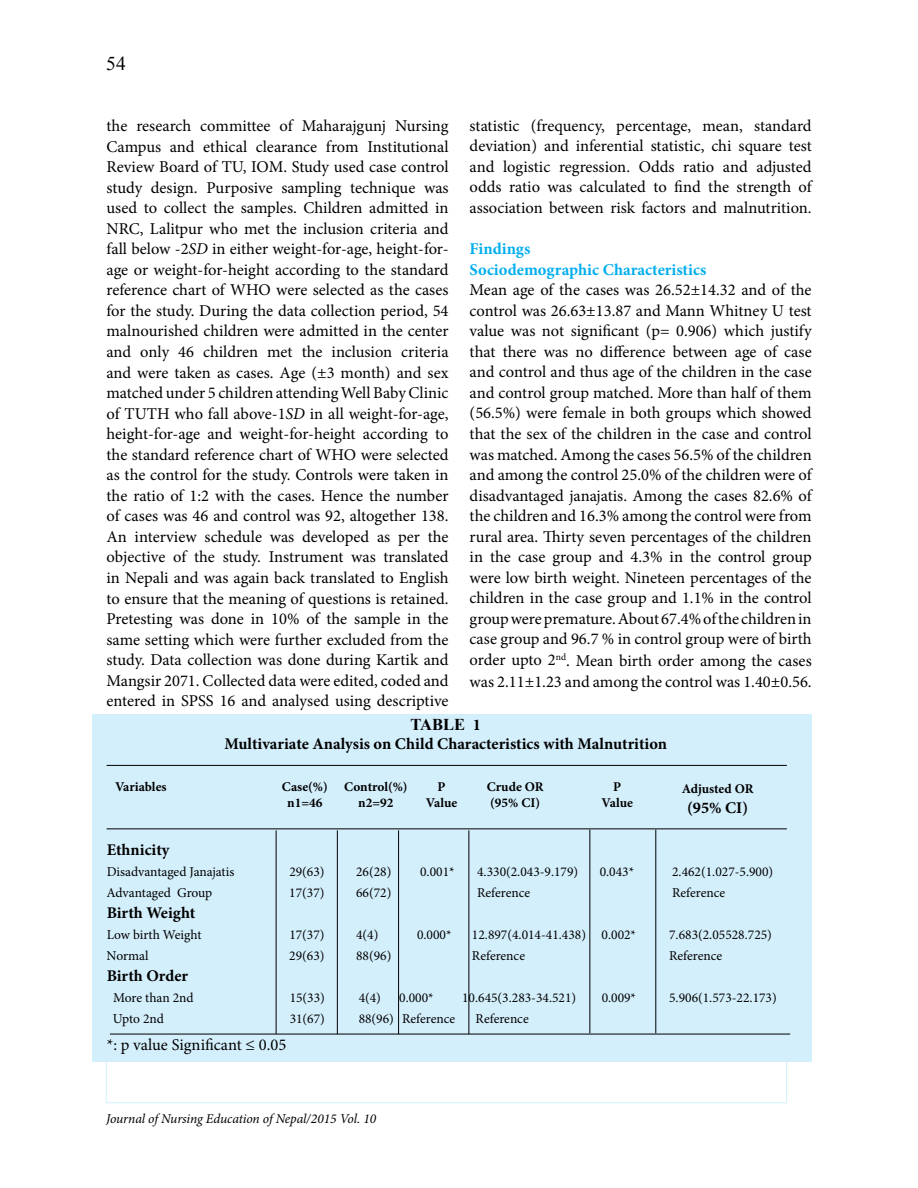
<style>
.page{position:relative;width:918px;height:1188px;background:#fff}
.page>*{position:absolute;margin:0;border:0;box-sizing:border-box;transform-origin:0 0}
.t1{font:19.5px "Times New Roman";color:#000}
.t2{font:16.5px/20.5px "Minion Pro";color:#000;text-align:justify}
.t3{font:700 16.5px/20.5px "Minion Pro";color:#00aeef}
.t4{font:700 16.5px "Times New Roman";color:#000}
.t5{font:700 16.35px "Minion Pro";color:#000}
.t6{font:13.5px "Minion Pro";color:#000}
.t7{font:italic 13.5px "Minion Pro";letter-spacing:-.01em;color:#000}
.t8{font:700 13.35px/16px "Minion Pro";color:#000;text-align:center}
.s1{font-style:italic}
.s2{font-family:"Minion Pro";font-size:16.35px}
</style>
<div class="page">
<div style="left:92px;top:714px;width:720px;height:348px;background:#d4effc"></div>
<hr style="left:107px;top:765px;width:680px;height:1px;background:#000">
<hr style="left:107px;top:828px;width:680px;height:1px;background:#000">
<hr style="left:110px;top:1034px;width:680px;height:1px;background:#000">
<hr style="left:655px;top:830px;width:1px;height:203px;background:#000">
<hr style="left:589px;top:830px;width:1px;height:203px;background:#000">
<hr style="left:469px;top:830px;width:1px;height:204px;background:#000">
<hr style="left:398px;top:830px;width:1px;height:204px;background:#000">
<hr style="left:337px;top:830px;width:1px;height:204px;background:#000">
<hr style="left:276px;top:830px;width:1px;height:204px;background:#000">
<p class="t1" style="left:106px;top:50px;width:21px">54</p>
<p class="t2" style="left:107px;top:116px;width:344px">the research committee of Maharajgunj Nursing Campus and ethical clearance from Institutional Review Board of TU, IOM. Study used case control study design. Purposive sampling technique was used to collect the samples. Children admitted in NRC, Lalitpur who met the inclusion criteria and fall below -2<span class="s1">SD</span> in either weight-for-age, height-for&shy;age or weight-for-height according to the standard reference chart of WHO were selected as the cases for the study. During the data collection period, 54 malnourished children were admitted in the center and only 46 children met the inclusion criteria and were taken as cases. Age (±3 month) and sex matched under 5 children attending Well Baby Clinic of TUTH who fall above-1<span class="s1">SD</span> in all weight-for-age, height-for-age and weight-for-height according to the standard reference chart of WHO were selected as the control for the study. Controls were taken in the ratio of 1:2 with the cases. Hence the number of cases was 46 and control was 92, altogether 138.<br>An interview schedule was developed as per the objective of the study. Instrument was translated in Nepali and was again back translated to English to ensure that the meaning of questions is retained.<br>Pretesting was done in 10% of the sample in the same setting which were further excluded from the study. Data collection was done during Kartik and Mangsir 2071. Collected data were edited, coded and entered in SPSS 16 and analysed using descriptive</p>
<p class="t2" style="left:470px;top:115px;width:344px">statistic (frequency, percentage, mean, standard deviation) and inferential statistic, chi square test and logistic regression. Odds ratio and adjusted odds ratio was calculated to find the strength of association between risk factors and malnutrition.</p>
<p class="t3" style="left:470px;top:238px;width:238px">Findings<br>Sociodemographic Characteristics</p>
<p class="t2" style="left:470px;top:280px;width:344px">Mean age of the cases was 26.52±14.32 and of the control was 26.63±13.87 and Mann Whitney U test value was not significant (p= 0.906) which justify that there was no difference between age of case and control and thus age of the children in the case and control group matched. More than half of them (56.5%) were female in both groups which showed that the sex of the children in the case and control was matched. Among the cases 56.5% of the children and among the control 25.0% of the children were of disadvantaged janajatis. Among the cases 82.6% of the children and 16.3% among the control were from rural area. Thirty seven percentages of the children in the case group and 4.3% in the control group were low birth weight. Nineteen percentages of the children in the case group and 1.1% in the control group were premature. About 67.4% of the children in case group and 96.7 % in control group were of birth order upto 2<sup>nd</sup>. Mean birth order among the cases was 2.11±1.23 and among the control was 1.40±0.56.</p>
<p class="t4" style="left:410px;top:713px;width:72px">TABLE <span class="s2">1</span></p>
<p class="t5" style="left:224px;top:732px;width:444px">Multivariate Analysis on Child Characteristics with Malnutrition</p>
<p class="t8" style="left:115px;top:779px;width:53px">Variables</p>
<p class="t8" style="left:282px;top:779px;width:48px">Case(%) n1=46</p>
<p class="t8" style="left:344px;top:779px;width:65px">Control(%) n2=92</p>
<p class="t8" style="left:682px;top:781px;width:73px">Adjusted OR</p>
<p class="t8" style="left:487px;top:779px;width:59px;text-align:left">Crude OR (95% CI)</p>
<p class="t8" style="left:426px;top:779px;width:33px">P<br>Value</p>
<p class="t8" style="left:602px;top:779px;width:33px">P<br>Value</p>
<p class="t5" style="left:687px;top:796px;width:63px">(95% CI)</p>
<p class="t5" style="left:107px;top:838px;width:64px">Ethnicity</p>
<p class="t6" style="left:107px;top:862px;width:129px">Disadvantaged Janajatis</p>
<p class="t6" style="left:289px;top:862px;width:37px">29(63)</p>
<p class="t6" style="left:356px;top:862px;width:37px">26(28)</p>
<p class="t6" style="left:420px;top:862px;width:36px">0.001*</p>
<p class="t6" style="left:477px;top:862px;width:103px">4.330(2.043-9.179)</p>
<p class="t6" style="left:600px;top:862px;width:36px">0.043*</p>
<p class="t6" style="left:672px;top:862px;width:103px">2.462(1.027-5.900)</p>
<p class="t6" style="left:107px;top:883px;width:107px">Advantaged Group</p>
<p class="t6" style="left:289px;top:883px;width:37px">17(37)</p>
<p class="t6" style="left:356px;top:883px;width:37px">66(72)</p>
<p class="t6" style="left:477px;top:883px;width:55px">Reference</p>
<p class="t6" style="left:672px;top:883px;width:55px">Reference</p>
<p class="t5" style="left:107px;top:901px;width:90px">Birth Weight</p>
<p class="t6" style="left:107px;top:925px;width:96px">Low birth Weight</p>
<p class="t6" style="left:289px;top:925px;width:37px">17(37)</p>
<p class="t6" style="left:356px;top:925px;width:24px">4(4)</p>
<p class="t6" style="left:417px;top:925px;width:36px">0.000*</p>
<p class="t6" style="left:472px;top:925px;width:166px">12.897(4.014-41.438) 0.002*</p>
<p class="t6" style="left:669px;top:925px;width:104px">7.683(2.05528.725)</p>
<p class="t6" style="left:107px;top:946px;width:43px">Normal</p>
<p class="t6" style="left:289px;top:946px;width:37px">29(63)</p>
<p class="t6" style="left:356px;top:946px;width:37px">88(96)</p>
<p class="t6" style="left:472px;top:946px;width:55px">Reference</p>
<p class="t6" style="left:669px;top:946px;width:55px">Reference</p>
<p class="t5" style="left:107px;top:964px;width:83px">Birth Order</p>
<p class="t6" style="left:113px;top:988px;width:82px">More than 2nd</p>
<p class="t6" style="left:290px;top:988px;width:37px">15(33)</p>
<p class="t6" style="left:359px;top:988px;width:24px">4(4)</p>
<p class="t6" style="left:399px;top:988px;width:36px">0.000*</p>
<p class="t6" style="left:462px;top:988px;width:116px">10.645(3.283-34.521)</p>
<p class="t6" style="left:602px;top:988px;width:36px">0.009*</p>
<p class="t6" style="left:669px;top:988px;width:109px">5.906(1.573-22.173)</p>
<p class="t6" style="left:113px;top:1009px;width:53px">Upto 2nd</p>
<p class="t6" style="left:290px;top:1009px;width:37px">31(67)</p>
<p class="t6" style="left:359px;top:1009px;width:98px">88(96) Reference</p>
<p class="t6" style="left:476px;top:1009px;width:55px">Reference</p>
<p class="t2" style="left:107px;top:1034px;width:181px">*: p value Significant ≤ 0.05</p>
<p class="t7" style="left:106px;top:1110px;width:272px">Journal of Nursing Education of Nepal/2015 Vol. 10</p>
</div>
